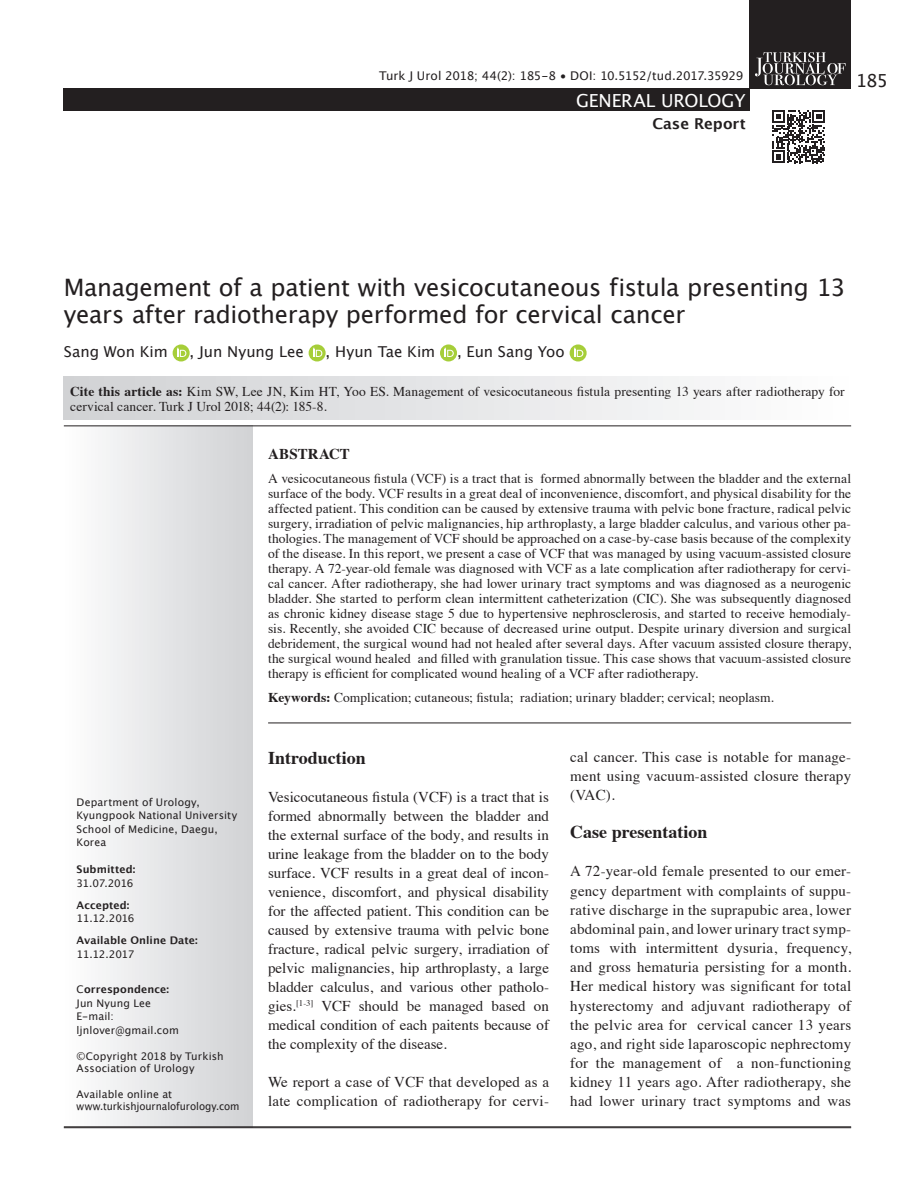
<style>
.page{position:relative;width:915px;height:1191px;background:#fff}
.page>*{position:absolute;margin:0;border:0;box-sizing:border-box;transform-origin:0 0}
.zz_Uroloji_running{font:24px/27px "Lucida Grande";letter-spacing:-.01em;color:#231f20}
.t1{font:700 18px "Times";color:#231f20}
.zz_Uroloji_running-2{font:18px "Lucida Grande";letter-spacing:-.01em;color:#fff}
.zz_Uroloji_running-3{font:18px "Lucida Grande";color:#231f20}
.t2{font:15px/19px "Times";letter-spacing:.015em;color:#231f20;text-align:justify}
.zz_Uroloji_running-4{font:15px "Lucida Grande";color:#231f20}
.zz_Uroloji_running-5{font:700 15px "Lucida Grande";color:#231f20}
.zz_Uroloji_running-6{font:700 15px "Times";letter-spacing:.01em;color:#231f20}
.zz_Uroloji_running-7{font:13.5px/15px "Times";letter-spacing:.005em;color:#231f20;text-align:justify}
.zz_Uroloji_running-8{font:12px "Lucida Grande";letter-spacing:-.03em;color:#231f20}
.zz_Uroloji_running-9{font:10.5px/13.5px "Lucida Grande";letter-spacing:.01em;color:#231f20}
.zz_Uroloji_running-10{font:700 10.5px "Lucida Grande";letter-spacing:.01em;color:#231f20}
.zz_Uroloji_running-11{font:10.5px "Lucida Grande";letter-spacing:.01em;color:#231f20;scale:.95 1}
.s1{font-weight:700}
.s2{font-weight:400}
</style>
<div class="page">
<div style="left:749px;top:0;width:101px;height:89px;background:#231f20"></div>
<div style="left:64px;top:88px;width:685px;height:23px;background:#231f20"></div>
<svg style="left:755px;top:52px;width:90px;height:33px"></svg>
<svg style="left:772px;top:110px;width:53px;height:53px"></svg>
<div style="left:64px;top:425px;width:189px;height:702px;background:linear-gradient(to right,#fefefe,#d0d1d4)"></div>
<div style="left:172px;top:344px;width:17px;height:17px;background:#a6ce39;border-radius:50%"></div>
<svg style="left:177px;top:348px;width:9px;height:9px"></svg>
<div style="left:308px;top:344px;width:17px;height:17px;background:#a6ce39;border-radius:50%"></div>
<svg style="left:313px;top:348px;width:9px;height:9px"></svg>
<svg style="left:440px;top:344px;width:17px;height:17px"></svg>
<svg style="left:444px;top:348px;width:9px;height:9px"></svg>
<div style="left:569px;top:344px;width:17px;height:17px;background:#a6ce39;border-radius:50%"></div>
<svg style="left:574px;top:348px;width:9px;height:9px"></svg>
<hr style="left:64px;top:425px;width:786px;height:1px;background:#231f20">
<hr style="left:64px;top:1127px;width:786px;height:1px;background:#231f20">
<hr style="left:64px;top:1126px;width:786px;height:1px;background:#231f20">
<div style="left:64px;top:377px;width:786px;height:42px;background:linear-gradient(to right,#d0d1d4,#fdfefe)"></div>
<hr style="left:268px;top:722px;width:582px;height:1px;background:#231f20">
<p class="zz_Uroloji_running-8" style="left:379px;top:69px;width:365px">Turk J Urol 2018; 44(2): 185-8 • DOI: 10.5152/tud.2017.35929</p>
<p class="zz_Uroloji_running-2" style="left:576px;top:90px;width:171px">GENERAL UROLOGY</p>
<p class="zz_Uroloji_running-5" style="left:652px;top:112px;width:95px">Case Report</p>
<p class="zz_Uroloji_running-3" style="left:855px;top:70px;width:34px">185</p>
<p class="zz_Uroloji_running" style="left:64px;top:275px;width:782px">Management of a patient with vesicocutaneous fistula presenting 13 years after radiotherapy performed for cervical cancer</p>
<p class="zz_Uroloji_running-4" style="left:64px;top:343px;width:105px">Sang Won Kim</p>
<p class="zz_Uroloji_running-4" style="left:189px;top:343px;width:116px">, Jun Nyung Lee</p>
<p class="zz_Uroloji_running-4" style="left:325px;top:343px;width:111px">, Hyun Tae Kim</p>
<p class="zz_Uroloji_running-4" style="left:457px;top:343px;width:109px">, Eun Sang Yoo</p>
<p class="zz_Uroloji_running-7" style="left:70px;top:382px;width:775px"><span class="s1">Cite this article as:</span> Kim SW, Lee JN, Kim HT, Yoo ES. Management of vesicocutaneous fistula presenting 13 years after radiotherapy for cervical cancer. Turk J Urol 2018; 44(2): 185-8.</p>
<p class="zz_Uroloji_running-9" style="left:77px;top:795px;width:162px">Department of Urology,<br>Kyungpook National University<br>School of Medicine, Daegu,<br>Korea</p>
<p class="zz_Uroloji_running-10" style="left:77px;top:860px;width:60px">Submitted:</p>
<p class="zz_Uroloji_running-9" style="left:77px;top:876px;width:58px">31.07.2016</p>
<p class="zz_Uroloji_running-10" style="left:77px;top:896px;width:54px">Accepted:</p>
<p class="zz_Uroloji_running-9" style="left:77px;top:911px;width:59px">11.12.2016</p>
<p class="zz_Uroloji_running-10" style="left:77px;top:931px;width:123px">Available Online Date:</p>
<p class="zz_Uroloji_running-9" style="left:77px;top:947px;width:59px">11.12.2017</p>
<p class="zz_Uroloji_running-10" style="left:77px;top:980px;width:94px"><span class="s2">C</span>orrespondence:</p>
<p class="zz_Uroloji_running-9" style="left:77px;top:996px;width:76px">Jun Nyung Lee</p>
<p class="zz_Uroloji_running-9" style="left:77px;top:1009px;width:104px">E-mail: ljnlover@gmail.com</p>
<p class="zz_Uroloji_running-9" style="left:77px;top:1049px;width:148px;line-height:12.6px">©Copyright 2018 by Turkish<br>Association of Urology</p>
<p class="zz_Uroloji_running-9" style="left:77px;top:1087px;width:97px">Available online at</p>
<p class="zz_Uroloji_running-11" style="left:77px;top:1100px;width:173px">www.turkishjournalofurology.com</p>
<p class="zz_Uroloji_running-6" style="left:268px;top:440px;width:83px">ABSTRACT</p>
<p class="zz_Uroloji_running-7" style="left:268px;top:470px;width:584px">A vesicocutaneous fistula (VCF) is a tract that is formed abnormally between the bladder and the external surface of the body. VCF results in a great deal of inconvenience, discomfort, and physical disability for the affected patient. This condition can be caused by extensive trauma with pelvic bone fracture, radical pelvic surgery, irradiation of pelvic malignancies, hip arthroplasty, a large bladder calculus, and various other pa&shy;thologies. The management of VCF should be approached on a case-by-case basis because of the complexity of the disease. In this report, we present a case of VCF that was managed by using vacuum-assisted closure therapy. A 72-year-old female was diagnosed with VCF as a late complication after radiotherapy for cervi&shy;cal cancer. After radiotherapy, she had lower urinary tract symptoms and was diagnosed as a neurogenic bladder. She started to perform clean intermittent catheterization (CIC). She was subsequently diagnosed as chronic kidney disease stage 5 due to hypertensive nephrosclerosis, and started to receive hemodialy&shy;sis. Recently, she avoided CIC because of decreased urine output. Despite urinary diversion and surgical debridement, the surgical wound had not healed after several days. After vacuum assisted closure therapy, the surgical wound healed and filled with granulation tissue. This case shows that vacuum-assisted closure therapy is efficient for complicated wound healing of a VCF after radiotherapy.</p>
<p class="zz_Uroloji_running-7" style="left:268px;top:688px;width:507px"><span class="s1">Keywords:</span> Complication; cutaneous; fistula; radiation; urinary bladder; cervical; neoplasm.</p>
<p class="t1" style="left:268px;top:740px;width:99px">Introduction</p>
<p class="t2" style="left:268px;top:786px;width:282px">Vesicocutaneous fistula (VCF) is a tract that is formed abnormally between the bladder and the external surface of the body, and results in urine leakage from the bladder on to the body surface. VCF results in a great deal of incon&shy;venience, discomfort, and physical disability for the affected patient. This condition can be caused by extensive trauma with pelvic bone fracture, radical pelvic surgery, irradiation of pelvic malignancies, hip arthroplasty, a large bladder calculus, and various other patholo&shy;gies.<sup>[1-3]</sup> VCF should be managed based on medical condition of each paitents because of the complexity of the disease.</p>
<p class="t2" style="left:268px;top:1071px;width:282px">We report a case of VCF that developed as a late complication of radiotherapy for cervi-</p>
<p class="t2" style="left:570px;top:745px;width:282px">cal cancer. This case is notable for manage&shy;ment using vacuum-assisted closure therapy (VAC).</p>
<p class="t1" style="left:570px;top:815px;width:139px">Case presentation</p>
<p class="t2" style="left:570px;top:860px;width:282px">A 72-year-old female presented to our emer&shy;gency department with complaints of suppu&shy;rative discharge in the suprapubic area, lower abdominal pain, and lower urinary tract symp&shy;toms with intermittent dysuria, frequency, and gross hematuria persisting for a month.<br>Her medical history was significant for total hysterectomy and adjuvant radiotherapy of the pelvic area for cervical cancer 13 years ago, and right side laparoscopic nephrectomy for the management of a non-functioning kidney 11 years ago. After radiotherapy, she had lower urinary tract symptoms and was</p>
</div>
